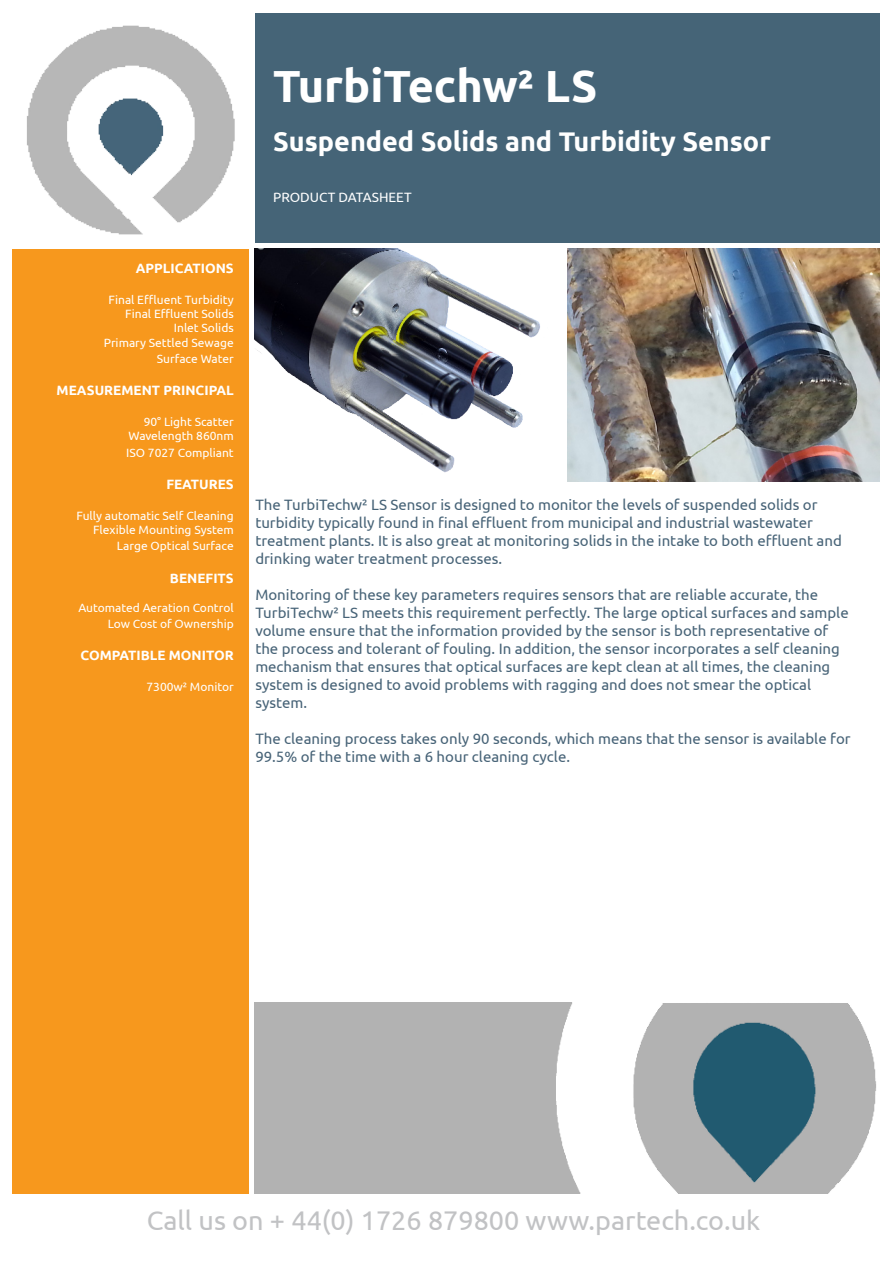
<style>
.page{position:relative;width:893px;height:1263px;background:#fff}
.page>*{position:absolute;margin:0;border:0;box-sizing:border-box;transform-origin:0 0}
.t1{font:700 45px "Ubuntu";color:#fff}
.t2{font:27px "Ubuntu";color:#c1c2c4}
.t3{font:700 27px "Ubuntu";color:#fff}
.t4{font:15px/18px "Ubuntu";color:#476377}
.t5{font:700 13.5px "Ubuntu";color:#fff}
.t6{font:13.5px "Ubuntu";color:#fff}
.t7{font:12px "Ubuntu";color:#fff}
</style>
<div class="page">
<img style="left:27px;top:25px;width:208px;height:210px">
<div style="left:255px;top:13px;width:624px;height:229px;background:#456477"></div>
<div style="left:12px;top:249px;width:237px;height:945px;background:#f7981d"></div>
<img style="left:255px;top:1003px;width:621px;height:190px">
<img style="left:255px;top:249px;width:345px;height:233px">
<img style="left:567px;top:249px;width:312px;height:232px">
<p class="t1" style="left:273px;top:59px;width:325px">TurbiTechw² LS</p>
<p class="t3" style="left:273px;top:125px;width:499px">Suspended Solids and Turbidity Sensor</p>
<p class="t6" style="left:273px;top:189px;width:140px">PRODUCT DATASHEET</p>
<p class="t5" style="left:136px;top:260px;width:100px">APPLICATIONS</p>
<p class="t7" style="left:109px;top:292px;width:127px">Final Effluent Turbidity</p>
<p class="t7" style="left:125px;top:306px;width:110px">Final Effluent Solids</p>
<p class="t7" style="left:174px;top:321px;width:61px">Inlet Solids</p>
<p class="t7" style="left:104px;top:335px;width:132px">Primary Settled Sewage</p>
<p class="t7" style="left:157px;top:351px;width:78px">Surface Water</p>
<p class="t5" style="left:57px;top:382px;width:179px">MEASUREMENT PRINCIPAL</p>
<p class="t7" style="left:144px;top:414px;width:92px">90° Light Scatter</p>
<p class="t7" style="left:129px;top:429px;width:107px">Wavelength 860nm</p>
<p class="t7" style="left:126px;top:445px;width:109px">ISO 7027 Compliant</p>
<p class="t5" style="left:166px;top:476px;width:69px">FEATURES</p>
<p class="t7" style="left:77px;top:508px;width:159px">Fully automatic Self Cleaning</p>
<p class="t7" style="left:93px;top:522px;width:142px">Flexible Mounting System</p>
<p class="t7" style="left:117px;top:539px;width:118px">Large Optical Surface</p>
<p class="t5" style="left:170px;top:570px;width:65px">BENEFITS</p>
<p class="t7" style="left:78px;top:600px;width:157px">Automated Aeration Control</p>
<p class="t7" style="left:108px;top:616px;width:128px">Low Cost of Ownership</p>
<p class="t5" style="left:81px;top:647px;width:155px">COMPATIBLE MONITOR</p>
<p class="t7" style="left:146px;top:679px;width:89px">7300w² Monitor</p>
<p class="t4" style="left:255px;top:496px;width:588px">The TurbiTechw² LS Sensor is designed to monitor the levels of suspended solids or turbidity typically found in final effluent from municipal and industrial wastewater treatment plants. It is also great at monitoring solids in the intake to both effluent and drinking water treatment processes.</p>
<p class="t4" style="left:255px;top:586px;width:595px">Monitoring of these key parameters requires sensors that are reliable accurate, the TurbiTechw² LS meets this requirement perfectly. The large optical surfaces and sample volume ensure that the information provided by the sensor is both representative of the process and tolerant of fouling. In addition, the sensor incorporates a self cleaning mechanism that ensures that optical surfaces are kept clean at all times, the cleaning system is designed to avoid problems with ragging and does not smear the optical system.</p>
<p class="t4" style="left:255px;top:730px;width:597px">The cleaning process takes only 90 seconds, which means that the sensor is available for<br>99.5% of the time with a 6 hour cleaning cycle.</p>
<p class="t2" style="left:147px;top:1204px;width:615px">Call us on + 44(0) 1726 879800 www.partech.co.uk</p>
</div>
